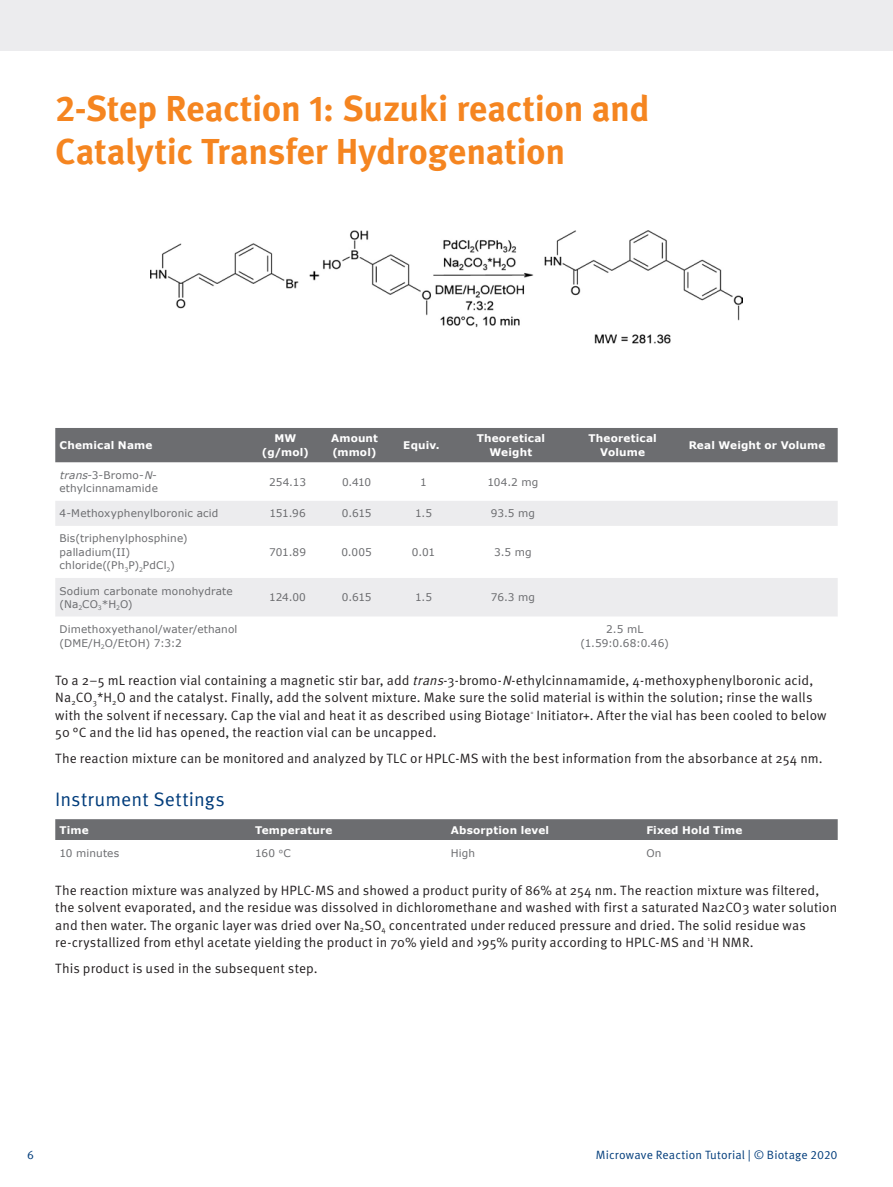
<style>
.page{position:relative;width:893px;height:1187px;background:#fff}
.page>*{position:absolute;margin:0;border:0;box-sizing:border-box;transform-origin:0 0}
.Heading_1{font:700 36px/43.2px "Meta OT";letter-spacing:-.01em;color:#f58520}
.Heading_2{font:19.5px "Meta OT Norm";letter-spacing:.005em;color:#013c7b}
.Body{font:13.5px/17.2px "Meta OT Norm";letter-spacing:.01em;color:#231f20;text-align:justify}
.t1{font:12px "Meta OT Norm";letter-spacing:.01em;color:#013c7b}
.Table_body{font:10.5px/13.5px "Verdana";letter-spacing:.015em;color:#6c6d70}
.Column_header{font:700 10.5px/13.5px "Verdana";letter-spacing:.015em;color:#fff;text-align:center}
.Body-2{font:3px "Meta OT Norm";color:#231f20}
.s1{font-style:italic}
.s2{font-family:"Meta OT Norm"}
</style>
<div class="page">
<div style="left:0;top:0;width:893px;height:51px;background:#ececee"></div>
<div style="left:55px;top:428px;width:783px;height:34px;background:#6c6d70"></div>
<svg style="left:55px;top:501px;width:783px;height:115px;fill:#ececee"></svg>
<div style="left:55px;top:819px;width:783px;height:21px;background:#6c6d70"></div>
<img style="left:150px;top:230px;width:593px;height:114px">
<p class="Heading_1" style="left:55px;top:88px;width:596px">2-Step Reaction 1: Suzuki reaction and<br>Catalytic Transfer Hydrogenation</p>
<p class="Column_header" style="left:60px;top:438px;width:94px">Chemical Name</p>
<p class="Column_header" style="left:262px;top:431px;width:49px">MW (g/mol)</p>
<p class="Column_header" style="left:331px;top:431px;width:49px;text-align:left">Amount (mmol)</p>
<p class="Column_header" style="left:403px;top:438px;width:38px">Equiv.</p>
<p class="Column_header" style="left:477px;top:431px;width:70px">Theoretical<br>Weight</p>
<p class="Column_header" style="left:588px;top:431px;width:70px">Theoretical<br>Volume</p>
<p class="Column_header" style="left:689px;top:438px;width:138px">Real Weight or Volume</p>
<p class="Table_body" style="left:60px;top:468px;width:100px"><span class="s1">trans</span>-3-Bromo-<span class="s1">N&shy;</span>ethylcinnamamide</p>
<p class="Table_body" style="left:269px;top:475px;width:38px">254.13</p>
<p class="Table_body" style="left:342px;top:475px;width:31px">0.410</p>
<p class="Table_body" style="left:420px;top:475px;width:8px">1</p>
<p class="Table_body" style="left:487px;top:475px;width:52px">104.2 mg</p>
<p class="Table_body" style="left:60px;top:506px;width:160px">4-Methoxyphenylboronic acid</p>
<p class="Table_body" style="left:269px;top:506px;width:38px">151.96</p>
<p class="Table_body" style="left:342px;top:506px;width:31px">0.615</p>
<p class="Table_body" style="left:415px;top:506px;width:19px">1.5</p>
<p class="Table_body" style="left:491px;top:506px;width:46px">93.5 mg</p>
<p class="Table_body" style="left:60px;top:531px;width:129px">Bis(triphenylphosphine) palladium(II) chloride((Ph<sub>3</sub>P)<sub>2</sub>PdCl<sub>2</sub>)</p>
<p class="Table_body" style="left:269px;top:545px;width:38px">701.89</p>
<p class="Table_body" style="left:341px;top:545px;width:32px">0.005</p>
<p class="Table_body" style="left:412px;top:545px;width:25px">0.01</p>
<p class="Table_body" style="left:494px;top:545px;width:39px">3.5 mg</p>
<p class="Table_body" style="left:60px;top:583px;width:175px">Sodium carbonate monohydrate (Na<sub>2</sub>CO<sub>3</sub>*H<sub>2</sub>O)</p>
<p class="Table_body" style="left:269px;top:590px;width:38px">124.00</p>
<p class="Table_body" style="left:342px;top:590px;width:31px">0.615</p>
<p class="Table_body" style="left:415px;top:590px;width:19px">1.5</p>
<p class="Table_body" style="left:491px;top:590px;width:46px">76.3 mg</p>
<p class="Table_body" style="left:60px;top:622px;width:179px">Dimethoxyethanol/water/ethanol (DME/H<sub>2</sub>O/EtOH) 7:3:2</p>
<p class="Table_body" style="left:581px;top:622px;width:90px;text-align:center">2.5 mL (1.59:0.68:0.46)</p>
<p class="Body" style="left:55px;top:672px;width:760px">To a 2–5 mL reaction vial containing a magnetic stir bar, add <span class="s1">trans</span>-3-bromo-<span class="s1">N</span>-ethylcinnamamide, 4-methoxyphenylboronic acid, Na<sub>2</sub>CO<sub>3</sub>*H<sub>2</sub>O and the catalyst. Finally, add the solvent mixture. Make sure the solid material is within the solution; rinse the walls with the solvent if necessary. Cap the vial and heat it as described using Biotage</p>
<p class="Body-2" style="left:531px;top:711px;width:4px">®</p>
<p class="Body" style="left:536px;top:706px;width:292px">Initiator+. After the vial has been cooled to below</p>
<p class="Body" style="left:55px;top:723px;width:383px">50 °C and the lid has opened, the reaction vial can be uncapped.</p>
<p class="Body" style="left:55px;top:749px;width:769px">The reaction mixture can be monitored and analyzed by TLC or HPLC-MS with the best information from the absorbance at 254 nm.</p>
<p class="Heading_2" style="left:55px;top:788px;width:171px">Instrument Settings</p>
<p class="Column_header" style="left:60px;top:822px;width:31px">Time</p>
<p class="Column_header" style="left:255px;top:822px;width:79px">Temperature</p>
<p class="Column_header" style="left:451px;top:822px;width:100px">Absorption level</p>
<p class="Column_header" style="left:646px;top:822px;width:98px">Fixed Hold Time</p>
<p class="Table_body" style="left:60px;top:845px;width:61px">10 minutes</p>
<p class="Table_body" style="left:255px;top:845px;width:37px">160 <span class="s2">°</span>C</p>
<p class="Table_body" style="left:451px;top:845px;width:26px">High</p>
<p class="Table_body" style="left:646px;top:845px;width:17px">On</p>
<p class="Body" style="left:55px;top:882px;width:783px;text-align:left">The reaction mixture was analyzed by HPLC-MS and showed a product purity of 86% at 254 nm. The reaction mixture was filtered, the solvent evaporated, and the residue was dissolved in dichloromethane and washed with first a saturated Na2CO3 water solution and then water. The organic layer was dried over Na<sub>2</sub>SO<sub>4</sub> concentrated under reduced pressure and dried. The solid residue was re-crystallized from ethyl acetate yielding the product in 70% yield and &gt;95% purity according to HPLC-MS and <sup>1</sup>H NMR.</p>
<p class="Body" style="left:55px;top:959px;width:264px">This product is used in the subsequent step.</p>
<p class="t1" style="left:27px;top:1147px;width:8px">6</p>
<p class="t1" style="left:596px;top:1147px;width:243px">Microwave Reaction Tutorial | © Biotage 2020</p>
</div>
